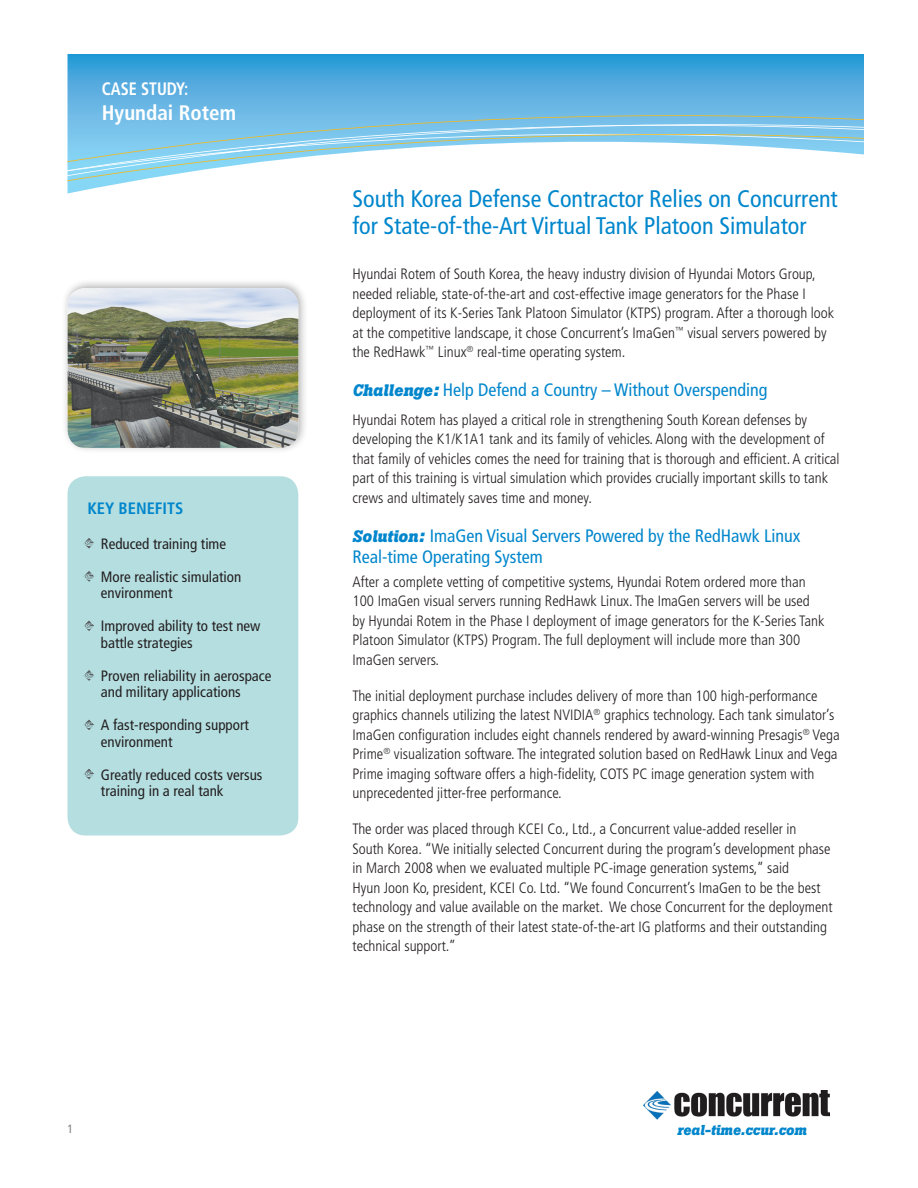
<style>
.page{position:relative;width:918px;height:1188px;background:#fff}
.page>*{position:absolute;margin:0;border:0;box-sizing:border-box;transform-origin:0 0}
.t1{font:condensed 24px/27px "Frutiger";color:#0086cc}
.t2{font:700 condensed 21px "Frutiger";color:#fff}
.t3{font:condensed 18px/21px "Frutiger";color:#0086cc}
.t4{font:700 condensed 18px "Frutiger";color:#fff;scale:.9 1}
.t5{font:700 condensed 16.5px "Frutiger";color:#0086cc}
.t6{font:300 condensed 15px/19.5px "Frutiger";color:#231f20}
.t7{font:condensed 15px/16.5px "Frutiger";color:#231f20}
.t8{font:italic 700 14.25px "Boton";color:#0086cc}
.t9{font:condensed 12px "Frutiger";color:#808285}
.s1{font-family:"Boton";font-weight:700;font-style:italic;font-stretch:normal;font-size:16.5px}
.s2{font-family:"Boton";font-weight:700;font-style:italic;font-stretch:normal}
</style>
<div class="page">
<svg style="left:68px;top:54px;width:796px;height:61px;background:#4eaade"></svg>
<svg style="left:68px;top:115px;width:796px;height:79px"></svg>
<img style="left:643px;top:1091px;width:187px;height:29px">
<div style="left:61px;top:278px;width:248px;height:177px;background:#231f20;opacity:.35"></div>
<img style="left:68px;top:288px;width:230px;height:160px">
<div style="left:68px;top:476px;width:230px;height:360px;background:#b5dee0;border-radius:18px"></div>
<svg style="left:83px;top:571px;width:11px;height:11px"></svg>
<svg style="left:83px;top:538px;width:11px;height:11px"></svg>
<svg style="left:84px;top:620px;width:10px;height:11px"></svg>
<svg style="left:83px;top:670px;width:11px;height:11px"></svg>
<svg style="left:84px;top:719px;width:10px;height:11px"></svg>
<svg style="left:83px;top:769px;width:11px;height:10px"></svg>
<p class="t4" style="left:102px;top:78px;width:98px">CASE STUDY:</p>
<h2 class="t2" style="left:102px;top:100px;width:136px">Hyundai Rotem</h2>
<p class="t5" style="left:87px;top:499px;width:97px">KEY BENEFITS</p>
<p class="t7" style="left:101px;top:535px;width:127px">Reduced training time</p>
<p class="t7" style="left:101px;top:568px;width:142px">More realistic simulation environment</p>
<p class="t7" style="left:101px;top:618px;width:161px">Improved ability to test new battle strategies</p>
<p class="t7" style="left:101px;top:667px;width:172px">Proven reliability in aerospace and military applications</p>
<p class="t7" style="left:101px;top:717px;width:149px">A fast-responding support environment</p>
<p class="t7" style="left:101px;top:766px;width:163px">Greatly reduced costs versus training in a real tank</p>
<p class="t9" style="left:68px;top:1122px;width:7px">1</p>
<h1 class="t1" style="left:352px;top:185px;width:487px">South Korea Defense Contractor Relies on Concurrent for State-of-the-Art Virtual Tank Platoon Simulator</h1>
<p class="t6" style="left:352px;top:264px;width:483px">Hyundai Rotem of South Korea, the heavy industry division of Hyundai Motors Group, needed reliable, state-of-the-art and cost-effective image generators for the Phase I deployment of its K-Series Tank Platoon Simulator (KTPS) program. After a thorough look at the competitive landscape, it chose Concurrent’s ImaGen<sup>™</sup> visual servers powered by the RedHawk<sup>™</sup> Linux<sup>®</sup> real-time operating system.</p>
<p class="t3" style="left:352px;top:379px;width:416px"><span class="s1">Challenge</span><span class="s2">:</span> Help Defend a Country – Without Overspending</p>
<p class="t6" style="left:352px;top:410px;width:489px">Hyundai Rotem has played a critical role in strengthening South Korean defenses by developing the K1/K1A1 tank and its family of vehicles. Along with the development of that family of vehicles comes the need for training that is thorough and efficient. A critical part of this training is virtual simulation which provides crucially important skills to tank crews and ultimately saves time and money.</p>
<p class="t3" style="left:352px;top:525px;width:450px"><span class="s1">Solution</span><span class="s2">:</span> ImaGen Visual Servers Powered by the RedHawk Linux<br>Real-time Operating System</p>
<p class="t6" style="left:352px;top:572px;width:473px">After a complete vetting of competitive systems, Hyundai Rotem ordered more than 100 ImaGen visual servers running RedHawk Linux. The ImaGen servers will be used by Hyundai Rotem in the Phase I deployment of image generators for the K-Series Tank Platoon Simulator (KTPS) Program. The full deployment will include more than 300<br>ImaGen servers.</p>
<p class="t6" style="left:352px;top:686px;width:489px">The initial deployment purchase includes delivery of more than 100 high-performance graphics channels utilizing the latest NVIDIA<sup>®</sup> graphics technology. Each tank simulator’s ImaGen configuration includes eight channels rendered by award-winning Presagis<sup>®</sup> Vega Prime<sup>®</sup> visualization software. The integrated solution based on RedHawk Linux and Vega Prime imaging software offers a high-fidelity, COTS PC image generation system with unprecedented jitter-free performance.</p>
<p class="t6" style="left:353px;top:819px;width:482px">The order was placed through KCEI Co., Ltd., a Concurrent value-added reseller in<br>South Korea. “We initially selected Concurrent during the program’s development phase in March 2008 when we evaluated multiple PC-image generation systems,” said<br>Hyun Joon Ko, president, KCEI Co. Ltd. “We found Concurrent’s ImaGen to be the best technology and value available on the market. We chose Concurrent for the deployment phase on the strength of their latest state-of-the-art IG platforms and their outstanding technical support.”</p>
<p class="t8" style="left:677px;top:1121px;width:131px">real-time.ccur.com</p>
</div>
